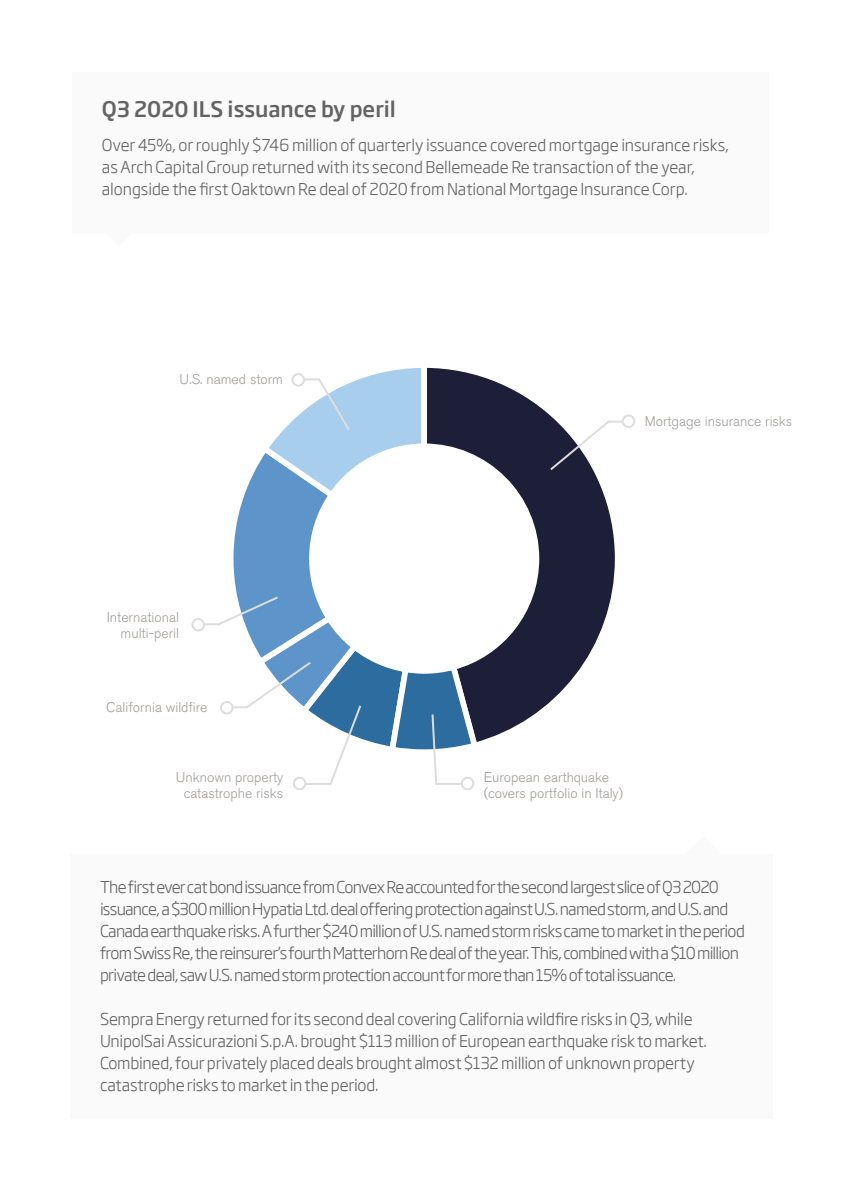
<style>
.page{position:relative;width:842px;height:1191px;background:#fff}
.page>*{position:absolute;margin:0;border:0;box-sizing:border-box;transform-origin:0 0}
.t1{font:500 21px "Soho Gothic Pro";color:#646363}
.t2{font:300 16px/22px "Soho Gothic Pro";letter-spacing:-.02em;color:#646363}
.t3{font:300 16px/22px "Soho Gothic Pro";letter-spacing:-.045em;color:#646363}
.t4{font:300 14px/16px "Akzidenz Grotesk BE";color:#a19e9c}
</style>
<div class="page">
<svg style="left:481px;top:376px;width:134px;height:365px"></svg>
<div style="left:73px;top:72px;width:696px;height:160px;background:#fbfafa"></div>
<div style="left:71px;top:854px;width:702px;height:264px;background:#fbfafa"></div>
<svg style="left:548px;top:420px;width:76px;height:52px"></svg>
<div style="left:622px;top:414px;width:13px;height:14px;border:2px solid #dedddd;border-radius:50%"></div>
<div style="left:461px;top:776px;width:13px;height:14px;border:2px solid #dedddd;border-radius:50%"></div>
<div style="left:293px;top:776px;width:13px;height:14px;border:2px solid #dedddd;border-radius:50%"></div>
<div style="left:191px;top:618px;width:14px;height:13px;border:2px solid #dedddd;border-radius:50%"></div>
<svg style="left:196px;top:367px;width:285px;height:419px"></svg>
<div style="left:221px;top:702px;width:12px;height:11px;background:#fff;border-radius:50%"></div>
<div style="left:220px;top:701px;width:14px;height:13px;border:2px solid #dedddd;border-radius:50%"></div>
<h1 class="t1" style="left:102px;top:95px;width:295px">Q3 2020 ILS issuance by peril</h1>
<p class="t2" style="left:102px;top:133px;width:629px">Over 45%, or roughly $746 million of quarterly issuance covered mortgage insurance risks, as Arch Capital Group returned with its second Bellemeade Re transaction of the year, alongside the first Oaktown Re deal of 2020 from National Mortgage Insurance Corp.</p>
<p class="t4" style="left:180px;top:372px;width:105px">U.S. named storm</p>
<p class="t4" style="left:107px;top:610px;width:74px;text-align:right">International multi-peril</p>
<p class="t4" style="left:106px;top:699px;width:103px">California wildfire</p>
<p class="t4" style="left:176px;top:769px;width:109px;text-align:center">Unknown property catastrophe risks</p>
<p class="t4" style="left:645px;top:413px;width:149px">Mortgage insurance risks</p>
<p class="t4" style="left:484px;top:769px;width:141px">European earthquake (covers portfolio in Italy)</p>
<p class="t3" style="left:100px;top:874px;width:646px">The first ever cat bond issuance from Convex Re accounted for the second largest slice of Q3 2020 issuance, a $300 million Hypatia Ltd. deal offering protection against U.S. named storm, and U.S. and Canada earthquake risks. A further $240 million of U.S. named storm risks came to market in the period from Swiss Re, the reinsurer’s fourth Matterhorn Re deal of the year. This, combined with a $10 million private deal, saw U.S. named storm protection account for more than 15% of total issuance.</p>
<p class="t2" style="left:100px;top:1006px;width:608px">Sempra Energy returned for its second deal covering California wildfire risks in Q3, while UnipolSai Assicurazioni S.p.A. brought $113 million of European earthquake risk to market.<br>Combined, four privately placed deals brought almost $132 million of unknown property catastrophe risks to market in the period.</p>
</div>
